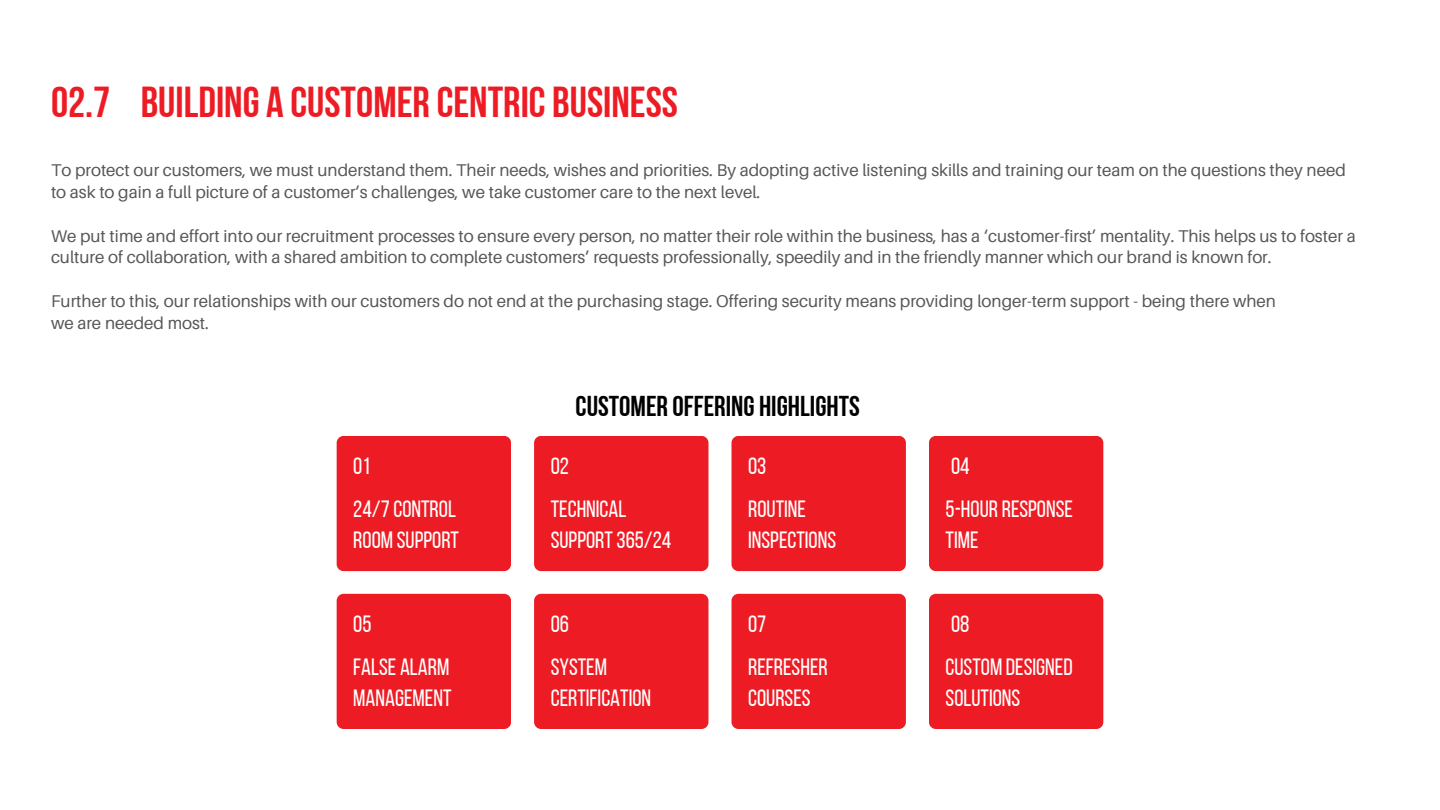
<style>
.page{position:relative;width:1440px;height:810px;background:#fff}
.page>*{position:absolute;margin:0;border:0;box-sizing:border-box;transform-origin:0 0}
.t1{font:43.2px "Bebas Neue Cyrillic";color:#ed1c24}
.t2{font:28.7px "Bebas Neue Cyrillic";color:#000}
.t3{font:23.5px/30.4px "Bebas Neue";color:#fff}
.t4{font:17px/21.8px "Aileron";color:#575757}
</style>
<div class="page">
<div style="left:337px;top:436px;width:174px;height:135px;background:#ed1c24;border-radius:7px"></div>
<div style="left:337px;top:594px;width:174px;height:135px;background:#ed1c24;border-radius:7px"></div>
<div style="left:732px;top:436px;width:174px;height:135px;background:#ed1c24;border-radius:7px"></div>
<div style="left:732px;top:594px;width:174px;height:135px;background:#ed1c24;border-radius:7px"></div>
<div style="left:929px;top:436px;width:174px;height:135px;background:#ed1c24;border-radius:7px"></div>
<div style="left:929px;top:594px;width:174px;height:135px;background:#ed1c24;border-radius:7px"></div>
<div style="left:534px;top:436px;width:174px;height:135px;background:#ed1c24;border-radius:7px"></div>
<div style="left:534px;top:594px;width:174px;height:135px;background:#ed1c24;border-radius:7px"></div>
<h1 class="t1" style="left:51px;top:85px;width:61px">02.7</h1>
<h1 class="t1" style="left:141px;top:85px;width:539px">BUILDING A CUSTOMER CENTRIC BUSINESS</h1>
<p class="t4" style="left:51px;top:159px;width:1296px">To protect our customers, we must understand them. Their needs, wishes and priorities. By adopting active listening skills and training our team on the questions they need to ask to gain a full picture of a customer’s challenges, we take customer care to the next level.</p>
<p class="t4" style="left:51px;top:224px;width:1306px">We put time and effort into our recruitment processes to ensure every person, no matter their role within the business, has a ‘customer-first’ mentality. This helps us to foster a culture of collaboration, with a shared ambition to complete customers’ requests professionally, speedily and in the friendly manner which our brand is known for.</p>
<p class="t4" style="left:51px;top:290px;width:1226px">Further to this, our relationships with our customers do not end at the purchasing stage. Offering security means providing longer-term support - being there when we are needed most.</p>
<h2 class="t2" style="left:576px;top:395px;width:286px">CUSTOMER OFFERING HIGHLIGHTS</h2>
<h3 class="t3" style="left:353px;top:453px;width:19px">01</h3>
<h3 class="t3" style="left:551px;top:453px;width:20px">02</h3>
<h3 class="t3" style="left:748px;top:453px;width:20px">03</h3>
<h3 class="t3" style="left:951px;top:453px;width:20px">04</h3>
<h3 class="t3" style="left:353px;top:496px;width:107px">24/7 CONTROL<br>ROOM SUPPORT</h3>
<h3 class="t3" style="left:551px;top:496px;width:122px">TECHNICAL<br>SUPPORT 365/24</h3>
<h3 class="t3" style="left:748px;top:496px;width:89px">ROUTINE<br>INSPECTIONS</h3>
<h3 class="t3" style="left:946px;top:496px;width:129px">5-HOUR RESPONSE<br>TIME</h3>
<h3 class="t3" style="left:353px;top:611px;width:20px">05</h3>
<h3 class="t3" style="left:551px;top:611px;width:20px">06</h3>
<h3 class="t3" style="left:748px;top:611px;width:20px">07</h3>
<h3 class="t3" style="left:951px;top:611px;width:20px">08</h3>
<h3 class="t3" style="left:353px;top:654px;width:100px">FALSE ALARM<br>MANAGEMENT</h3>
<h3 class="t3" style="left:551px;top:654px;width:102px">SYSTEM<br>CERTIFICATION</h3>
<h3 class="t3" style="left:748px;top:654px;width:81px">REFRESHER<br>COURSES</h3>
<h3 class="t3" style="left:946px;top:654px;width:129px">CUSTOM DESIGNED<br>SOLUTIONS</h3>
</div>
